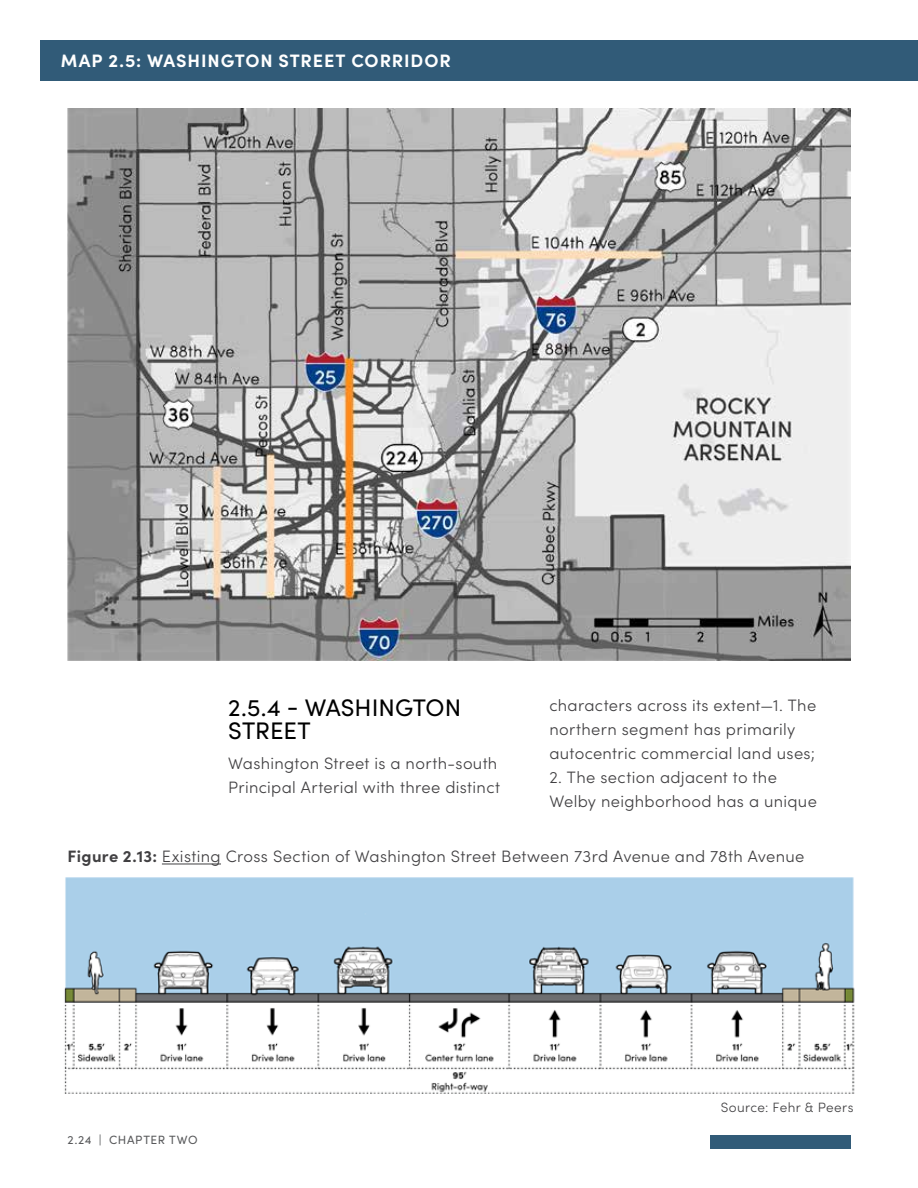
<style>
.page{position:relative;width:918px;height:1188px;background:#fff}
.page>*{position:absolute;margin:0;border:0;box-sizing:border-box;transform-origin:0 0}
.t1{font:24px/22.5px "Sofia Pro";letter-spacing:.005em;color:#000}
.t2{font:700 18px "Sofia Pro";letter-spacing:.05em;color:#fff}
.t3{font:300 16.5px/24px "Sofia Pro";letter-spacing:.02em;color:#414042}
.t4{font:300 13.5px "Sofia Pro";letter-spacing:.03em;color:#414042}
.t5{font:12px "Sofia Pro";color:#58595b}
.s1{font-weight:700}
</style>
<div class="page">
<div style="left:710px;top:1136px;width:140px;height:13px;background:#315b78"></div>
<img style="left:64px;top:877px;width:791px;height:217px">
<hr style="left:162px;top:864px;width:59px;height:1px;background:#414042">
<img style="left:68px;top:108px;width:782px;height:553px">
<div style="left:40px;top:40px;width:878px;height:41px;background:#315b78"></div>
<p class="t2" style="left:61px;top:47px;width:391px">MAP 2.5: WASHINGTON STREET CORRIDOR</p>
<p class="t3" style="left:549px;top:692px;width:268px">characters across its extent—1. The northern segment has primarily autocentric commercial land uses;</p>
<p class="t3" style="left:549px;top:764px;width:269px">2. The section adjacent to the<br>Welby neighborhood has a unique</p>
<p class="t3" style="left:68px;top:844px;width:739px"><span class="s1">Figure 2.13:</span> Existing Cross Section of Washington Street Between 73rd Avenue and 78th Avenue</p>
<h1 class="t1" style="left:228px;top:695px;width:235px">2.5.4 - WASHINGTON<br>STREET</h1>
<p class="t3" style="left:228px;top:751px;width:274px">Washington Street is a north-south<br>Principal Arterial with three distinct</p>
<p class="t5" style="left:68px;top:1131px;width:59px">2.24 | CHAPTER</p>
<p class="t5" style="left:169px;top:1131px;width:19px">TWO</p>
<p class="t4" style="left:721px;top:1097px;width:134px">Source: Fehr &amp; Peers</p>
</div>
